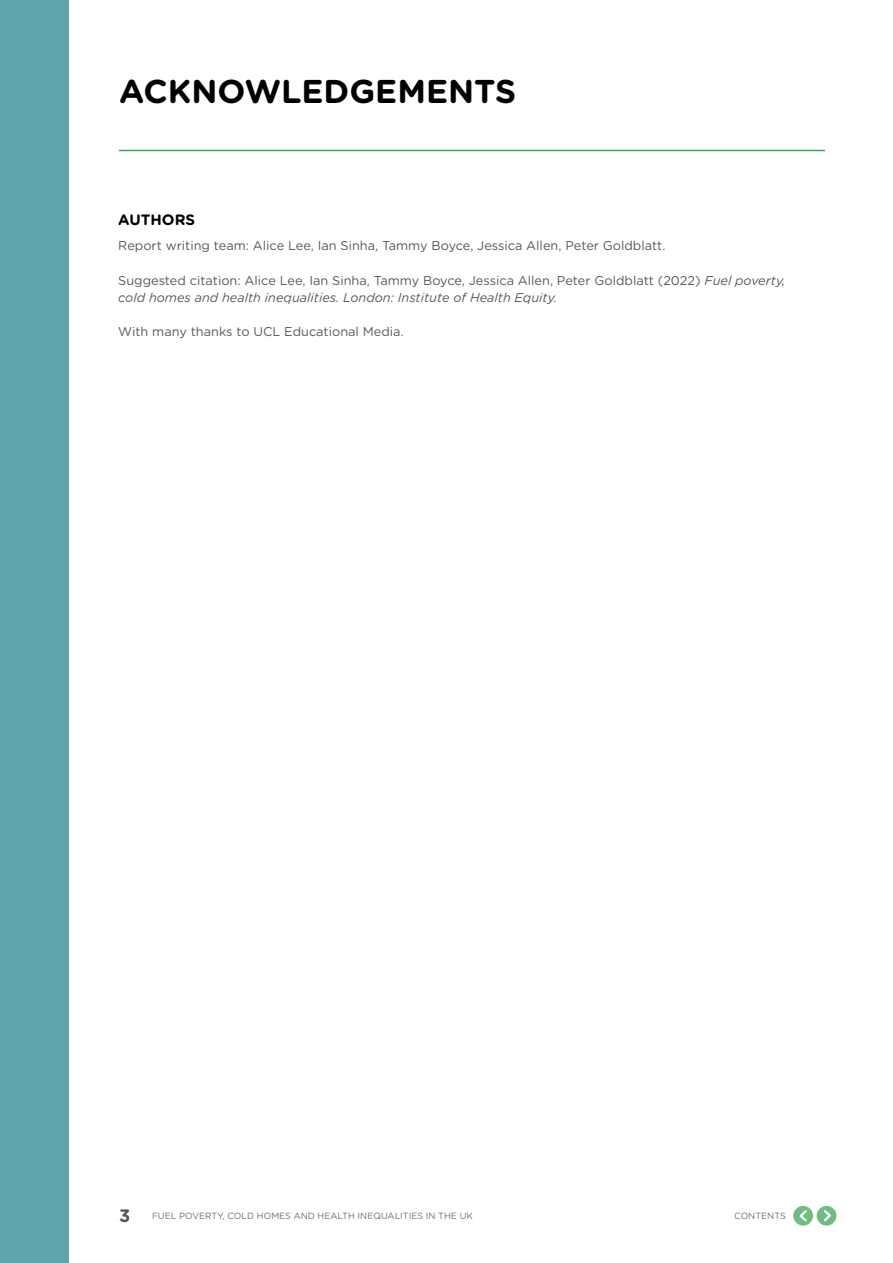
<style>
.page{position:relative;width:893px;height:1263px;background:#fff}
.page>*{position:absolute;margin:0;border:0;box-sizing:border-box;transform-origin:0 0}
.t1{font:700 33px "Gotham Rounded";color:#000}
.t2{font:700 15px "Gotham Rounded";color:#000}
.t3{font:12.75px/17.2px "Gotham Rounded";color:#575756}
.t4{font:9px "Gotham Rounded";color:#706f6f}
.s1{font-style:italic}
.s2{font-weight:700;font-size:18px;color:#575756}
</style>
<div class="page">
<div style="left:793px;top:1206px;width:20px;height:19px;background:#70bc81;border-radius:50%"></div>
<div style="left:817px;top:1206px;width:19px;height:19px;background:#70bc81;border-radius:50%"></div>
<svg style="left:799px;top:1210px;width:8px;height:12px"></svg>
<svg style="left:824px;top:1210px;width:7px;height:12px"></svg>
<div style="left:0;top:0;width:68px;height:1263px;background:#61a5ac"></div>
<hr style="left:119px;top:150px;width:706px;height:1px;background:#30ac62">
<h1 class="t1" style="left:119px;top:67px;width:399px">ACKNOWLEDGEMENTS</h1>
<p class="t2" style="left:118px;top:208px;width:78px">AUTHORS</p>
<p class="t3" style="left:118px;top:237px;width:549px">Report writing team: Alice Lee, Ian Sinha, Tammy Boyce, Jessica Allen, Peter Goldblatt.</p>
<p class="t3" style="left:118px;top:271px;width:669px">Suggested citation: Alice Lee, Ian Sinha, Tammy Boyce, Jessica Allen, Peter Goldblatt (2022) <span class="s1">Fuel poverty, cold homes and health inequalities. London: Institute of Health Equity.</span></p>
<p class="t3" style="left:118px;top:322px;width:287px">With many thanks to UCL Educational Media.</p>
<p class="t4" style="left:119px;top:1210px;width:355px"><span class="s2">3</span> FUEL POVERTY, COLD HOMES AND HEALTH INEQUALITIES IN THE UK</p>
<p class="t4" style="left:734px;top:1210px;width:53px">CONTENTS</p>
</div>
